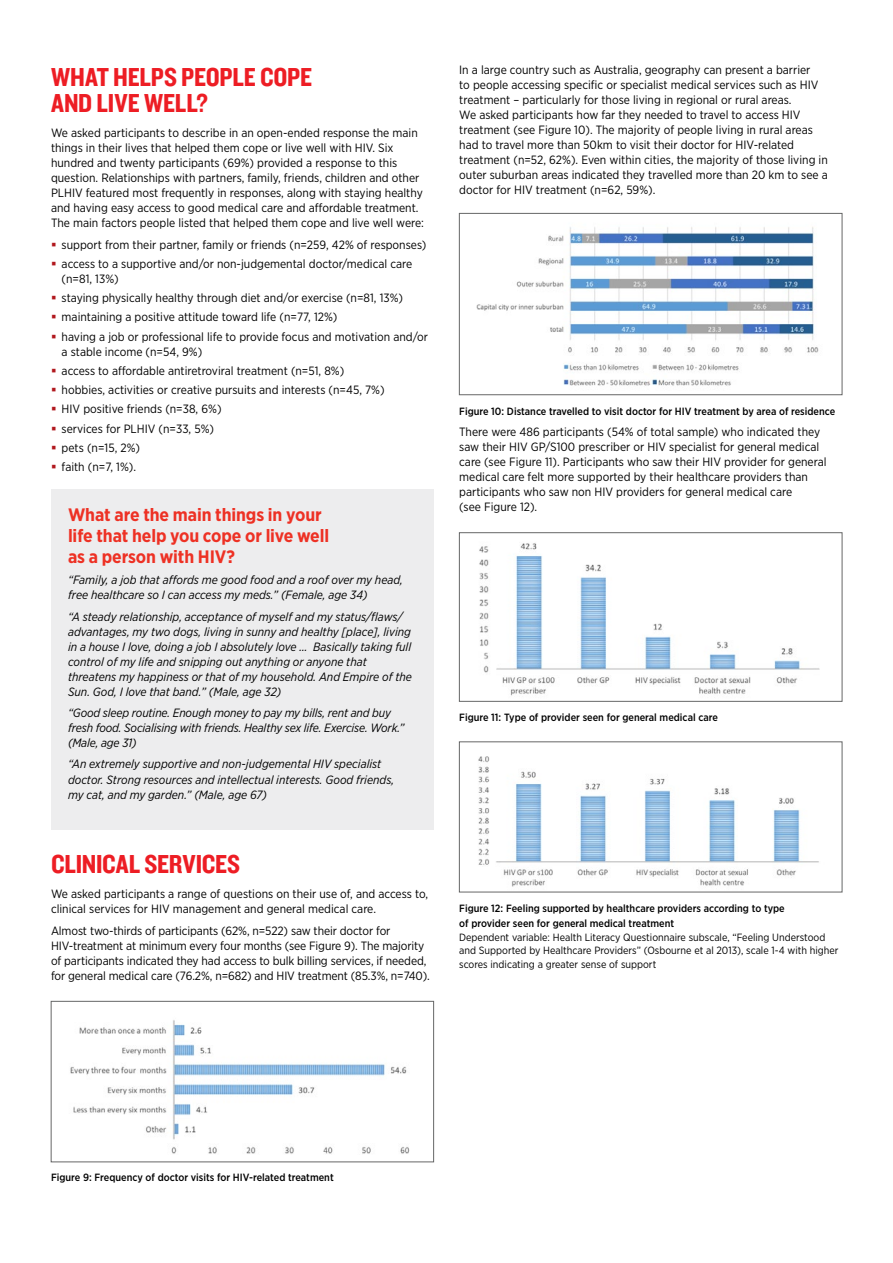
<style>
.page{position:relative;width:893px;height:1263px;background:#fff}
.page>*{position:absolute;margin:0;border:0;box-sizing:border-box;transform-origin:0 0}
.t1{font:27px/25.5px "Knockout 50 Welterweight";letter-spacing:-.01em;color:#ed1d24}
.t2{font:700 18px/21px "Gotham Narrow";letter-spacing:-.005em;color:#ee3124}
.t3{font:12px/15px "Gotham Narrow";color:#000}
.t4{font:italic 12px/15px "Gotham Narrow";color:#000}
.t5{font:500 10.5px/15px "Gotham Narrow";color:#000}
.t6{font:10.5px/13.5px "Gotham Narrow";color:#000}
.s1{color:#b1181e}
</style>
<div class="page">
<img style="left:476px;top:227px;width:343px;height:159px">
<div style="left:459px;top:213px;width:383px;height:182px;border:1px solid #666767"></div>
<img style="left:479px;top:543px;width:341px;height:153px">
<img style="left:478px;top:756px;width:341px;height:131px">
<div style="left:51px;top:489px;width:383px;height:341px;background:#ededee"></div>
<img style="left:70px;top:1020px;width:340px;height:134px">
<div style="left:51px;top:1001px;width:383px;height:161px;border:1px solid #666767"></div>
<h1 class="t1" style="left:51px;top:63px;width:263px">WHAT HELPS PEOPLE COPE<br>AND LIVE WELL?</h1>
<p class="t3" style="left:51px;top:125px;width:374px">We asked participants to describe in an open-ended response the main things in their lives that helped them cope or live well with HIV. Six hundred and twenty participants (69%) provided a response to this question. Relationships with partners, family, friends, children and other PLHIV featured most frequently in responses, along with staying healthy and having easy access to good medical care and affordable treatment.<br>The main factors people listed that helped them cope and live well were:</p>
<p class="t3" style="left:51px;top:237px;width:377px"><span class="s1">▪</span> support from their partner, family or friends (n=259, 42% of responses)</p>
<p class="t3" style="left:62px;top:256px;width:352px;text-indent:-11px"><span class="s1">▪</span> access to a supportive and/or non-judgemental doctor/medical care (n=81, 13%)</p>
<p class="t3" style="left:51px;top:290px;width:354px"><span class="s1">▪</span> staying physically healthy through diet and/or exercise (n=81, 13%)</p>
<p class="t3" style="left:51px;top:309px;width:288px"><span class="s1">▪</span> maintaining a positive attitude toward life (n=77, 12%)</p>
<p class="t3" style="left:62px;top:329px;width:368px;text-indent:-11px"><span class="s1">▪</span> having a job or professional life to provide focus and motivation and/or a stable income (n=54, 9%)</p>
<p class="t3" style="left:51px;top:363px;width:295px"><span class="s1">▪</span> access to affordable antiretroviral treatment (n=51, 8%)</p>
<p class="t3" style="left:51px;top:382px;width:335px"><span class="s1">▪</span> hobbies, activities or creative pursuits and interests (n=45, 7%)</p>
<p class="t3" style="left:51px;top:401px;width:172px"><span class="s1">▪</span> HIV positive friends (n=38, 6%)</p>
<p class="t3" style="left:51px;top:421px;width:165px"><span class="s1">▪</span> services for PLHIV (n=33, 5%)</p>
<p class="t3" style="left:51px;top:440px;width:91px"><span class="s1">▪</span> pets (n=15, 2%)</p>
<p class="t3" style="left:51px;top:459px;width:87px"><span class="s1">▪</span> faith (n=7, 1%).</p>
<h2 class="t2" style="left:68px;top:504px;width:263px">What are the main things in your life that help you cope or live well as a person with HIV?</h2>
<p class="t4" style="left:68px;top:572px;width:337px">“Family, a job that affords me good food and a roof over my head, free healthcare so I can access my meds.” (Female, age 34)</p>
<p class="t4" style="left:68px;top:609px;width:345px">“A steady relationship, acceptance of myself and my status/flaws/ advantages, my two dogs, living in sunny and healthy [place], living in a house I love, doing a job I absolutely love … Basically taking full control of my life and snipping out anything or anyone that threatens my happiness or that of my household. And Empire of the Sun. God, I love that band.” (Male, age 32)</p>
<p class="t4" style="left:68px;top:705px;width:338px">“Good sleep routine. Enough money to pay my bills, rent and buy fresh food. Socialising with friends. Healthy sex life. Exercise. Work.” (Male, age 31)</p>
<p class="t4" style="left:68px;top:756px;width:328px">“An extremely supportive and non-judgemental HIV specialist doctor. Strong resources and intellectual interests. Good friends, my cat, and my garden.” (Male, age 67)</p>
<h1 class="t1" style="left:51px;top:850px;width:191px">CLINICAL SERVICES</h1>
<p class="t3" style="left:51px;top:886px;width:379px">We asked participants a range of questions on their use of, and access to, clinical services for HIV management and general medical care.</p>
<p class="t3" style="left:51px;top:923px;width:380px">Almost two-thirds of participants (62%, n=522) saw their doctor for HIV-treatment at minimum every four months (see Figure 9). The majority of participants indicated they had access to bulk billing services, if needed, for general medical care (76.2%, n=682) and HIV treatment (85.3%, n=740).</p>
<p class="t3" style="left:459px;top:62px;width:370px">In a large country such as Australia, geography can present a barrier<br>to people accessing specific or specialist medical services such as HIV treatment – particularly for those living in regional or rural areas.<br>We asked participants how far they needed to travel to access HIV treatment (see Figure 10). The majority of people living in rural areas had to travel more than 50km to visit their doctor for HIV-related treatment (n=52, 62%). Even within cities, the majority of those living in outer suburban areas indicated they travelled more than 20 km to see a doctor for HIV treatment (n=62, 59%).</p>
<p class="t5" style="left:459px;top:403px;width:377px">Figure 10: Distance travelled to visit doctor for HIV treatment by area of residence</p>
<p class="t3" style="left:459px;top:424px;width:369px">There were 486 participants (54% of total sample) who indicated they saw their HIV GP/S100 prescriber or HIV specialist for general medical care (see Figure 11). Participants who saw their HIV provider for general medical care felt more supported by their healthcare providers than participants who saw non HIV providers for general medical care<br>(see Figure 12).</p>
<p class="t5" style="left:459px;top:710px;width:260px">Figure 11: Type of provider seen for general medical care</p>
<p class="t5" style="left:459px;top:901px;width:327px">Figure 12: Feeling supported by healthcare providers according to type of provider seen for general medical treatment</p>
<p class="t6" style="left:459px;top:930px;width:381px">Dependent variable: Health Literacy Questionnaire subscale, “Feeling Understood and Supported by Healthcare Providers” (Osbourne et al 2013), scale 1-4 with higher scores indicating a greater sense of support</p>
<p class="t5" style="left:51px;top:1170px;width:284px">Figure 9: Frequency of doctor visits for HIV-related treatment</p>
</div>
